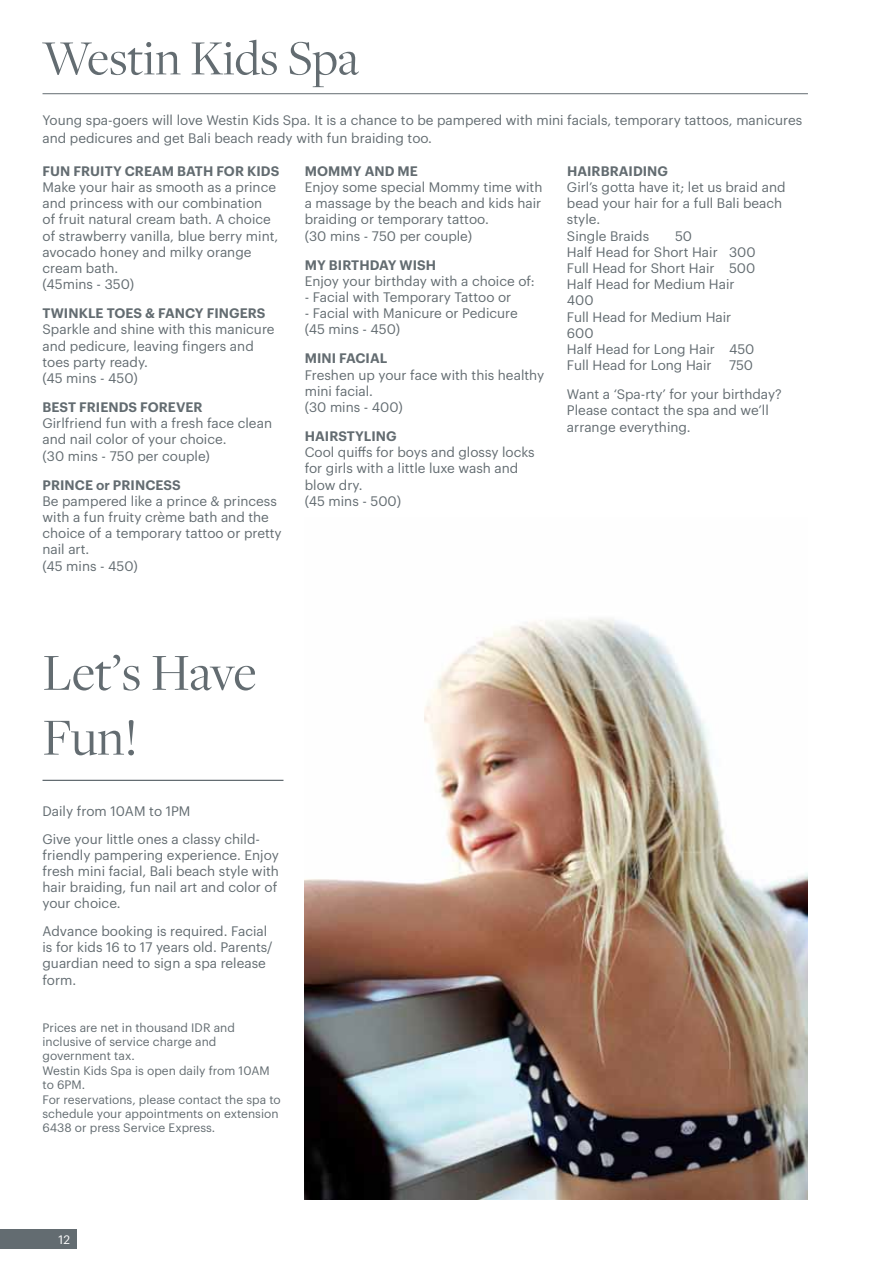
<style>
.page{position:relative;width:893px;height:1263px;background:#fff}
.page>*{position:absolute;margin:0;border:0;box-sizing:border-box;transform-origin:0 0}
.t1{font:54px/64.8px "Freight Disp Pro";letter-spacing:-.015em;color:#636c71}
.t2{font:51px "Freight Disp Pro";color:#636c71}
.t3{font:13.5px/16.2px "Graphik Starwood";color:#636c71}
.t4{font:600 13.5px "Graphik Starwood";letter-spacing:.005em;color:#636c71}
.t5{font:12px/14.4px "Graphik Starwood";color:#636c71}
.t6{font:12px "Graphik Starwood";color:#fff}
</style>
<div class="page">
<div style="left:0;top:1229px;width:77px;height:20px;background:#636c71"></div>
<hr style="left:43px;top:93px;width:765px;height:1px;background:#636c71">
<hr style="left:43px;top:780px;width:240px;height:1px;background:#636c71">
<img style="left:305px;top:619px;width:503px;height:580px">
<h2 class="t2" style="left:43px;top:25px;width:318px">Westin Kids Spa</h2>
<p class="t3" style="left:43px;top:110px;width:761px;line-height:18px">Young spa-goers will love Westin Kids Spa. It is a chance to be pampered with mini facials, temporary tattoos, manicures and pedicures and get Bali beach ready with fun braiding too.</p>
<p class="t4" style="left:43px;top:161px;width:238px">FUN FRUITY CREAM BATH FOR KIDS</p>
<p class="t3" style="left:43px;top:178px;width:237px">Make your hair as smooth as a prince and princess with our combination of fruit natural cream bath. A choice of strawberry vanilla, blue berry mint, avocado honey and milky orange cream bath.<br>(45mins - 350)</p>
<p class="t4" style="left:43px;top:303px;width:224px">TWINKLE TOES &amp; FANCY FINGERS</p>
<p class="t3" style="left:43px;top:320px;width:233px">Sparkle and shine with this manicure and pedicure, leaving fingers and toes party ready.<br>(45 mins - 450)</p>
<p class="t4" style="left:43px;top:397px;width:162px">BEST FRIENDS FOREVER</p>
<p class="t3" style="left:43px;top:414px;width:231px">Girlfriend fun with a fresh face clean and nail color of your choice.<br>(30 mins - 750 per couple)</p>
<p class="t4" style="left:43px;top:474px;width:140px">PRINCE OR PRINCESS</p>
<p class="t3" style="left:43px;top:492px;width:241px">Be pampered like a prince &amp; princess with a fun fruity crème bath and the choice of a temporary tattoo or pretty nail art.<br>(45 mins - 450)</p>
<p class="t4" style="left:567px;top:161px;width:103px">HAIRBRAIDING</p>
<p class="t3" style="left:567px;top:178px;width:220px">Girl’s gotta have it; let us braid and bead your hair for a full Bali beach style.<br>Single Braids</p>
<p class="t4" style="left:305px;top:161px;width:36px">MOMMY</p>
<p class="t4" style="left:365px;top:161px;width:55px">AND ME</p>
<p class="t3" style="left:305px;top:178px;width:239px">Enjoy some special Mommy time with a massage by the beach and kids hair braiding or temporary tattoo.<br>(30 mins - 750 per couple)</p>
<p class="t4" style="left:305px;top:254px;width:133px">MY BIRTHDAY WISH</p>
<p class="t3" style="left:305px;top:272px;width:232px">Enjoy your birthday with a choice of:</p>
<p class="t3" style="left:305px;top:288px;width:208px">- Facial with Temporary Tattoo or</p>
<p class="t3" style="left:305px;top:304px;width:215px">- Facial with Manicure or Pedicure (45 mins - 450)</p>
<p class="t4" style="left:305px;top:348px;width:84px">MINI FACIAL</p>
<p class="t3" style="left:305px;top:365px;width:241px">Freshen up your face with this healthy mini facial.<br>(30 mins - 400)</p>
<p class="t4" style="left:305px;top:426px;width:93px">HAIRSTYLING</p>
<p class="t3" style="left:305px;top:443px;width:231px">Cool quiffs for boys and glossy locks for girls with a little luxe wash and blow dry.<br>(45 mins - 500)</p>
<p class="t3" style="left:567px;top:226px;width:190px;text-indent:108px">50<br>Half Head for Short Hair 300<br>Full Head for Short Hair 500<br>Half Head for Medium Hair<br>400<br>Full Head for Medium Hair<br>600<br>Half Head for Long Hair 450<br>Full Head for Long Hair</p>
<p class="t3" style="left:567px;top:350px;width:216px;line-height:29px;text-indent:162px">750<br>Want a ‘Spa-rty’ for your birthday?</p>
<p class="t3" style="left:567px;top:401px;width:203px">Please contact the spa and we’ll arrange everything.</p>
<h1 class="t1" style="left:43px;top:638px;width:216px">Let’s Have<br>Fun!</h1>
<p class="t3" style="left:43px;top:796px;width:219px;line-height:27.5px">Daily from 10AM to 1PM<br>Give your little ones a classy child-</p>
<p class="t3" style="left:43px;top:846px;width:238px">friendly pampering experience. Enjoy fresh mini facial, Bali beach style with hair braiding, fun nail art and color of your choice.</p>
<p class="t3" style="left:43px;top:922px;width:232px">Advance booking is required. Facial is for kids 16 to 17 years old. Parents/ guardian need to sign a spa release form.</p>
<p class="t5" style="left:43px;top:1019px;width:240px">Prices are net in thousand IDR and inclusive of service charge and government tax.<br>Westin Kids Spa is open daily from 10AM to 6PM.<br>For reservations, please contact the spa to schedule your appointments on extension<br>6438 or press Service Express.</p>
<p class="t6" style="left:59px;top:1230px;width:13px">12</p>
</div>
